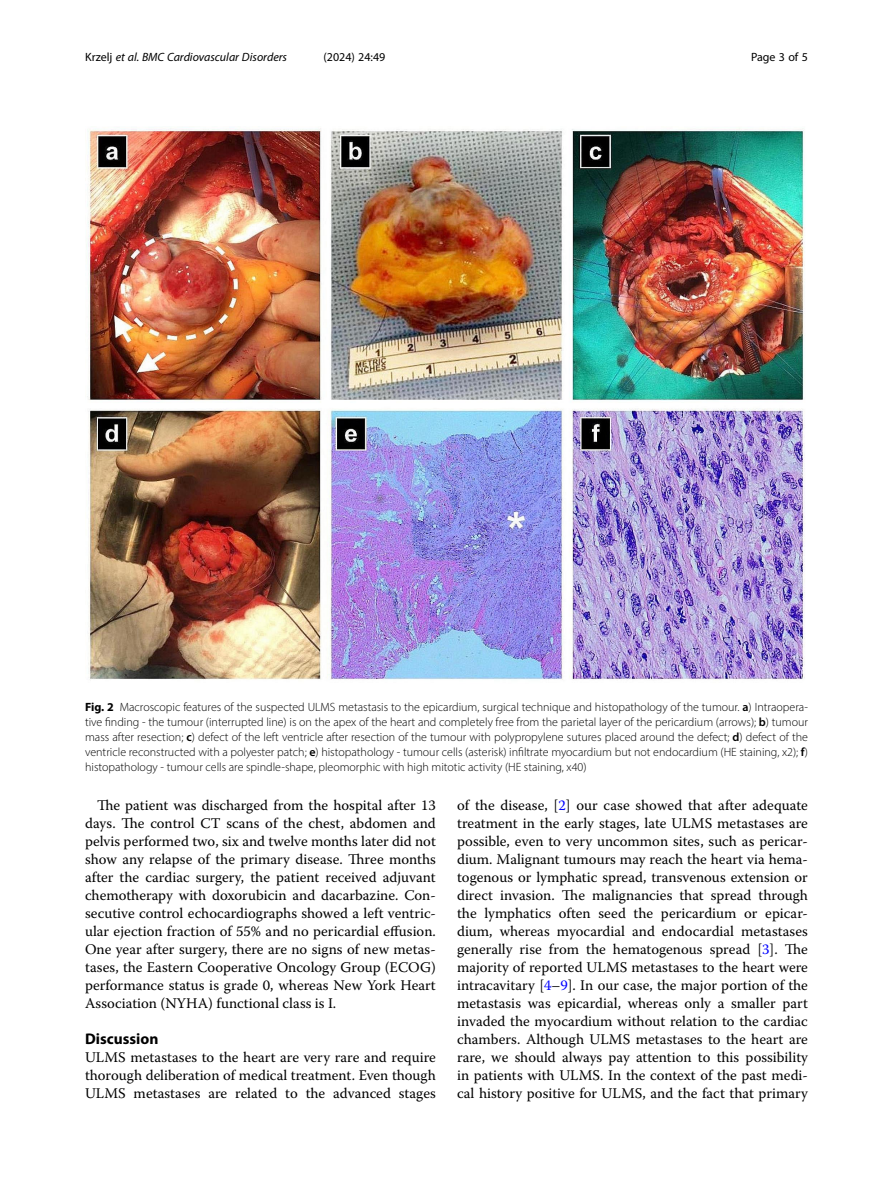
<style>
.page{position:relative;width:893px;height:1191px;background:#fff}
.page>*{position:absolute;margin:0;border:0;box-sizing:border-box;transform-origin:0 0}
.Head_1{font:700 15.45px "Myriad Pro";color:#000}
.Body_Text{font:14.7px/18px "Warnock Pro";color:#000;text-align:justify}
.Body_Text_Indent{font:14.7px/18px "Warnock Pro";color:#000;text-align:justify}
.Figure_Caption{font:300 12px/15px "Myriad Pro";color:#000;text-align:justify}
.t1{font:italic 12px "Myriad Pro";color:#000}
.t2{font:12px "Myriad Pro";color:#000}
.s1{font-style:normal}
.s2{font-weight:700}
.s3{font-weight:600}
.s4{color:#00f}
</style>
<div class="page">
<img style="left:87px;top:128px;width:718px;height:552px">
<p class="t1" style="left:85px;top:50px;width:204px"><span class="s1">Krzelj</span> et al. BMC Cardiovascular Disorders</p>
<p class="t2" style="left:323px;top:50px;width:63px">(2024) 24:49</p>
<p class="t2" style="left:751px;top:50px;width:58px">Page 3 of 5</p>
<p class="Figure_Caption" style="left:85px;top:699px;width:724px"><span class="s2">Fig. 2</span> Macroscopic features of the suspected ULMS metastasis to the epicardium, surgical technique and histopathology of the tumour. <span class="s3">a</span>) Intraopera&shy;tive finding - the tumour (interrupted line) is on the apex of the heart and completely free from the parietal layer of the pericardium (arrows); <span class="s3">b</span>) tumour mass after resection; <span class="s3">c</span>) defect of the left ventricle after resection of the tumour with polypropylene sutures placed around the defect; <span class="s3">d</span>) defect of the ventricle reconstructed with a polyester patch; <span class="s3">e</span>) histopathology - tumour cells (asterisk) infiltrate myocardium but not endocardium (HE staining, x2); <span class="s3">f</span>) histopathology - tumour cells are spindle-shape, pleomorphic with high mitotic activity (HE staining, x40)</p>
<p class="Body_Text_Indent" style="left:85px;top:796px;width:352px;text-indent:12px">The patient was discharged from the hospital after 13 days. The control CT scans of the chest, abdomen and pelvis performed two, six and twelve months later did not show any relapse of the primary disease. Three months after the cardiac surgery, the patient received adjuvant chemotherapy with doxorubicin and dacarbazine. Con&shy;secutive control echocardiographs showed a left ventric&shy;ular ejection fraction of 55% and no pericardial effusion.<br>One year after surgery, there are no signs of new metas&shy;tases, the Eastern Cooperative Oncology Group (ECOG) performance status is grade 0, whereas New York Heart Association (NYHA) functional class is I.</p>
<p class="Head_1" style="left:85px;top:1029px;width:75px">Discussion</p>
<p class="Body_Text" style="left:85px;top:1048px;width:352px">ULMS metastases to the heart are very rare and require thorough deliberation of medical treatment. Even though ULMS metastases are related to the advanced stages</p>
<p class="Body_Text" style="left:457px;top:796px;width:352px">of the disease, [<span class="s4">2</span>] our case showed that after adequate treatment in the early stages, late ULMS metastases are possible, even to very uncommon sites, such as pericar&shy;dium. Malignant tumours may reach the heart via hema&shy;togenous or lymphatic spread, transvenous extension or direct invasion. The malignancies that spread through the lymphatics often seed the pericardium or epicar&shy;dium, whereas myocardial and endocardial metastases generally rise from the hematogenous spread [<span class="s4">3</span>]. The majority of reported ULMS metastases to the heart were intracavitary [<span class="s4">4</span>–<span class="s4">9</span>]. In our case, the major portion of the metastasis was epicardial, whereas only a smaller part invaded the myocardium without relation to the cardiac chambers. Although ULMS metastases to the heart are rare, we should always pay attention to this possibility in patients with ULMS. In the context of the past medi&shy;cal history positive for ULMS, and the fact that primary</p>
</div>
